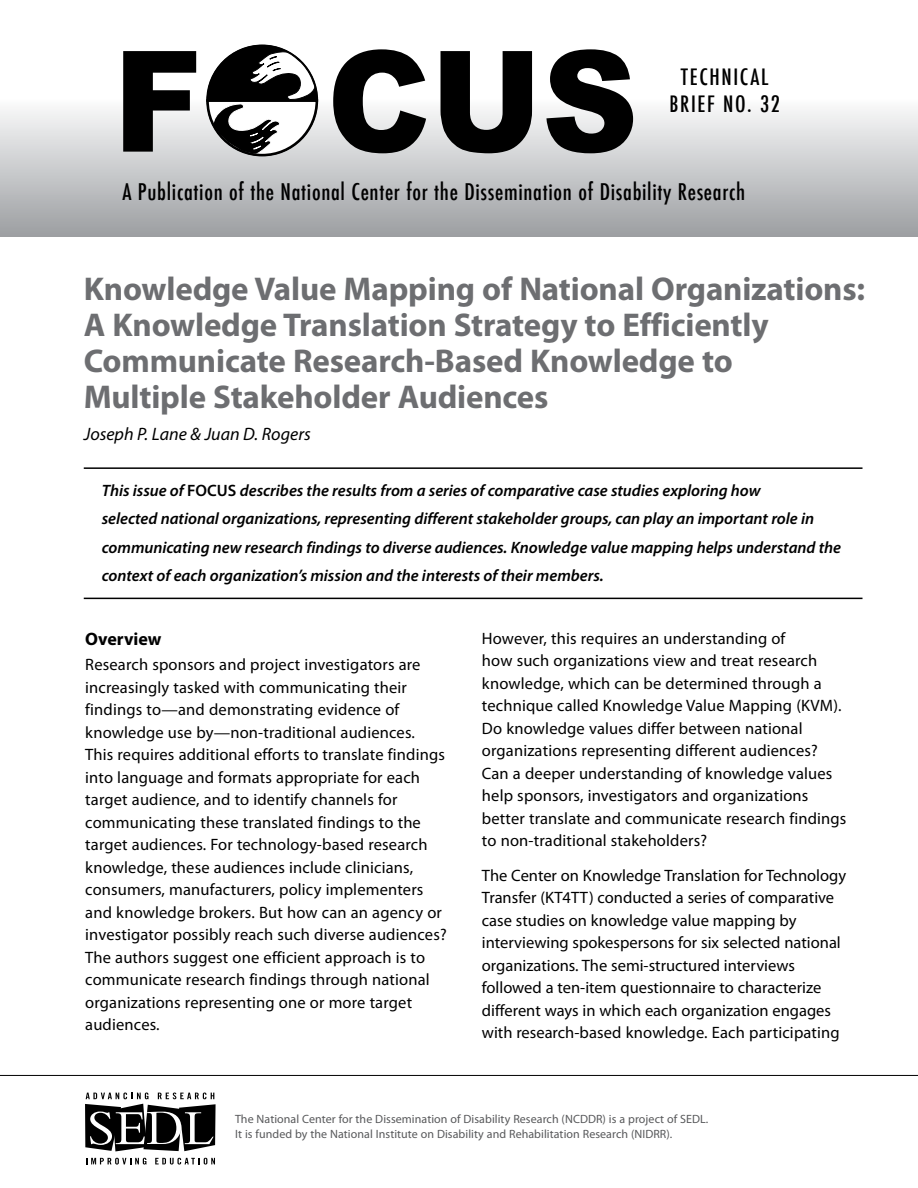
<style>
.page{position:relative;width:918px;height:1188px;background:#fff}
.page>*{position:absolute;margin:0;border:0;box-sizing:border-box;transform-origin:0 0}
.t1{font:700 33px/36px "Myriad Pro";letter-spacing:-.005em;color:#6d6e71}
.t2{font:500 condensed 22.35px "Futura";letter-spacing:.03em;color:#000}
.t3{font:500 condensed 22.05px/26.8px "Futura";letter-spacing:.075em;color:#000;text-align:center}
.t4{font:italic 18px "Myriad Pro";color:#000}
.t5{font:700 18px "Myriad Pro";letter-spacing:-.005em;color:#000}
.t6{font:16.5px/22.5px "Myriad Pro";letter-spacing:.01em;color:#000}
.t7{font:italic 600 16.5px/28.5px "Myriad Pro";letter-spacing:-.005em;color:#000}
.t8{font:12px/15px "Myriad Pro";letter-spacing:.005em;color:#58595b}
.s1{font-style:normal}
</style>
<div class="page">
<svg style="left:0;top:110px;width:918px;height:126px;background:#c0c2c4"></svg>
<hr style="left:0;top:1075px;width:918px;height:1px;background:#000">
<svg style="left:123px;top:49px;width:510px;height:104px;fill:#000"></svg>
<svg style="left:205px;top:44px;width:114px;height:114px"></svg>
<svg style="left:86px;top:1158px;width:60px;height:7px"></svg>
<svg style="left:155px;top:1158px;width:60px;height:7px"></svg>
<svg style="left:85px;top:1093px;width:131px;height:58px"></svg>
<hr style="left:84px;top:467px;width:779px;height:2px;background:#000">
<hr style="left:84px;top:598px;width:779px;height:1px;background:#000">
<h3 class="t3" style="left:669px;top:64px;width:112px">TECHNICAL<br>BRIEF NO. 32</h3>
<h2 class="t2" style="left:122px;top:177px;width:624px">A Publication of the National Center for the Dissemination of Disability Research</h2>
<h1 class="t1" style="left:84px;top:270px;width:783px">Knowledge Value Mapping of National Organizations:<br>A Knowledge Translation Strategy to Efficiently Communicate Research-Based Knowledge to<br>Multiple Stakeholder Audiences</h1>
<h1 class="t4" style="left:84px;top:422px;width:229px">Joseph P. Lane &amp; Juan D. Rogers</h1>
<p class="t7" style="left:102px;top:476px;width:741px">This issue of <span class="s1">FOCUS</span> describes the results from a series of comparative case studies exploring how<br>selected national organizations, representing different stakeholder groups, can play an important role in communicating new research findings to diverse audiences. Knowledge value mapping helps understand the context of each organization’s mission and the interests of their members.</p>
<h2 class="t5" style="left:85px;top:627px;width:78px">Overview</h2>
<p class="t6" style="left:85px;top:653px;width:363px">Research sponsors and project investigators are increasingly tasked with communicating their findings to—and demonstrating evidence of knowledge use by—non-traditional audiences.<br>This requires additional efforts to translate findings into language and formats appropriate for each target audience, and to identify channels for communicating these translated findings to the target audiences. For technology-based research knowledge, these audiences include clinicians, consumers, manufacturers, policy implementers and knowledge brokers. But how can an agency or investigator possibly reach such diverse audiences?<br>The authors suggest one efficient approach is to communicate research findings through national organizations representing one or more target audiences.</p>
<p class="t6" style="left:482px;top:627px;width:366px">However, this requires an understanding of<br>how such organizations view and treat research knowledge, which can be determined through a technique called Knowledge Value Mapping (KVM).<br>Do knowledge values differ between national organizations representing different audiences?<br>Can a deeper understanding of knowledge values help sponsors, investigators and organizations better translate and communicate research findings to non-traditional stakeholders?</p>
<p class="t6" style="left:482px;top:863px;width:366px">The Center on Knowledge Translation for Technology Transfer (KT4TT) conducted a series of comparative case studies on knowledge value mapping by interviewing spokespersons for six selected national organizations. The semi-structured interviews followed a ten-item questionnaire to characterize different ways in which each organization engages with research-based knowledge. Each participating</p>
<h2 class="t8" style="left:235px;top:1112px;width:475px">The National Center for the Dissemination of Disability Research (NCDDR) is a project of SEDL.<br>It is funded by the National Institute on Disability and Rehabilitation Research (NIDRR).</h2>
</div>
